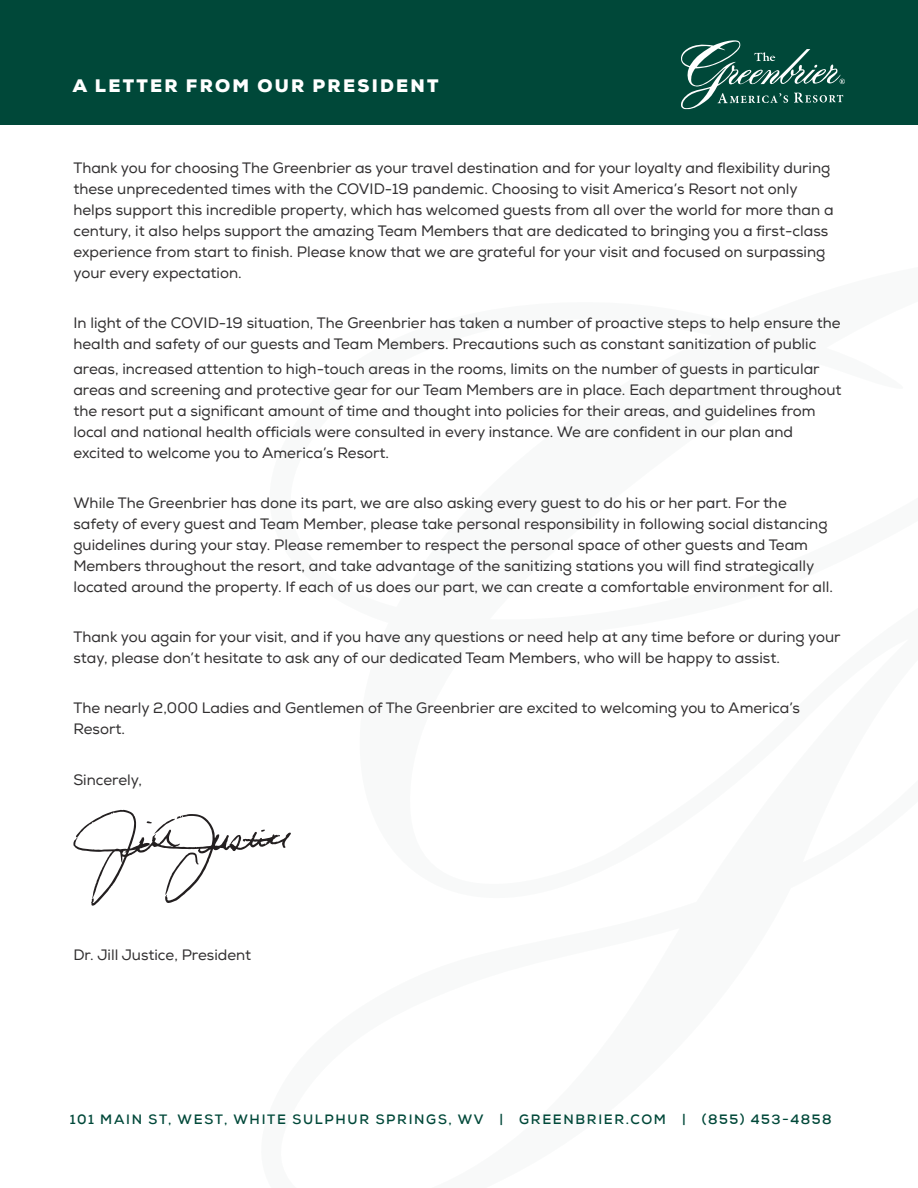
<style>
.page{position:relative;width:918px;height:1188px;background:#fff}
.page>*{position:absolute;margin:0;border:0;box-sizing:border-box;transform-origin:0 0}
.t1{font:900 18px "Nexa";letter-spacing:.125em;color:#fff}
.t2{font:15px/21px "Nexa";color:#312f30}
.t3{font:700 13.5px "Nexa";letter-spacing:.125em;color:#004839}
</style>
<div class="page">
<div style="left:0;top:0;width:918px;height:124px;background:#004839"></div>
<svg style="left:681px;top:40px;width:164px;height:69px"></svg>
<svg style="left:73px;top:810px;width:218px;height:96px"></svg>
<p class="t1" style="left:73px;top:75px;width:367px">A LETTER FROM OUR PRESIDENT</p>
<p class="t2" style="left:73px;top:158px;width:762px">Thank you for choosing The Greenbrier as your travel destination and for your loyalty and flexibility during these unprecedented times with the COVID-19 pandemic. Choosing to visit America’s Resort not only helps support this incredible property, which has welcomed guests from all over the world for more than a century, it also helps support the amazing Team Members that are dedicated to bringing you a first-class experience from start to finish. Please know that we are grateful for your visit and focused on surpassing your every expectation.</p>
<p class="t2" style="left:73px;top:313px;width:769px">In light of the COVID-19 situation, The Greenbrier has taken a number of proactive steps to help ensure the health and safety of our guests and Team Members. Precautions such as constant sanitization of public</p>
<p class="t2" style="left:73px;top:359px;width:770px">areas, increased attention to high-touch areas in the rooms, limits on the number of guests in particular areas and screening and protective gear for our Team Members are in place. Each department throughout the resort put a significant amount of time and thought into policies for their areas, and guidelines from local and national health officials were consulted in every instance. We are confident in our plan and excited to welcome you to America’s Resort.</p>
<p class="t2" style="left:73px;top:493px;width:761px">While The Greenbrier has done its part, we are also asking every guest to do his or her part. For the safety of every guest and Team Member, please take personal responsibility in following social distancing guidelines during your stay. Please remember to respect the personal space of other guests and Team Members throughout the resort, and take advantage of the sanitizing stations you will find strategically located around the property. If each of us does our part, we can create a comfortable environment for all.</p>
<p class="t2" style="left:73px;top:627px;width:769px">Thank you again for your visit, and if you have any questions or need help at any time before or during your stay, please don’t hesitate to ask any of our dedicated Team Members, who will be happy to assist.</p>
<p class="t2" style="left:73px;top:698px;width:728px">The nearly 2,000 Ladies and Gentlemen of The Greenbrier are excited to welcoming you to America’s<br>Resort.</p>
<p class="t2" style="left:73px;top:769px;width:70px">Sincerely,</p>
<p class="t2" style="left:73px;top:945px;width:179px">Dr. Jill Justice, President</p>
<p class="t3" style="left:70px;top:1110px;width:763px">101 MAIN ST, WEST, WHITE SULPHUR SPRINGS, WV | GREENBRIER.COM | (855) 453-4858</p>
</div>
